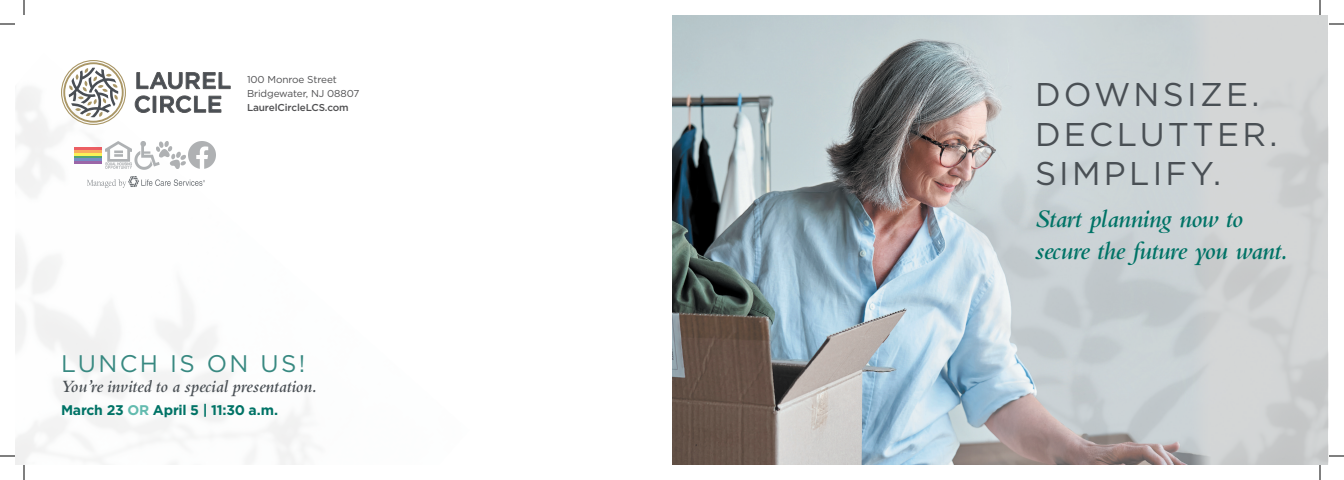
<style>
.page{position:relative;width:1344px;height:480px;background:#fff}
.page>*{position:absolute;margin:0;border:0;box-sizing:border-box;transform-origin:0 0}
.t1{font:32.8px/39.4px "Gotham";letter-spacing:.1em;color:#494f54}
.t2{font:italic 600 26.3px/31.5px "Bembo";letter-spacing:-.02em;color:#007366}
.t3{font:24px "Gotham";letter-spacing:.1em;color:#388981}
.t4{font:italic 600 18px "Bembo";color:#494f54}
.t5{font:700 14px "Gotham";letter-spacing:-.02em;color:#007366}
.t6{font:10px/14px "Gotham";letter-spacing:-.01em;color:#505052}
.t7{font:500 10px "Gotham";letter-spacing:-.01em;color:#505052}
.s1{color:#63bbaf}
</style>
<div class="page">
<img style="left:15px;top:72px;width:295px;height:393px">
<img style="left:672px;top:15px;width:39px;height:450px">
<svg style="left:137px;top:72px;width:93px;height:17px"></svg>
<svg style="left:135px;top:96px;width:15px;height:17px"></svg>
<div style="left:153px;top:96px;width:3px;height:16px;border:1px solid #57585a"></div>
<svg style="left:160px;top:96px;width:61px;height:17px"></svg>
<svg style="left:61px;top:60px;width:65px;height:65px"></svg>
<img style="left:88px;top:177px;width:117px;height:10px">
<img style="left:105px;top:142px;width:52px;height:27px">
<img style="left:157px;top:142px;width:28px;height:27px">
<div style="left:74px;top:147px;width:27px;height:17px;background:#9b66a8"></div>
<div style="left:74px;top:147px;width:27px;height:14px;background:#758dc3"></div>
<svg style="left:74px;top:155px;width:27px;height:3px"></svg>
<svg style="left:74px;top:152px;width:27px;height:3px"></svg>
<svg style="left:74px;top:149px;width:27px;height:3px"></svg>
<hr style="left:74px;top:147px;width:27px;height:2px;background:#e51e25">
<img style="left:188px;top:142px;width:27px;height:27px">
<img style="left:711px;top:15px;width:618px;height:450px">
<svg style="left:0;top:23px;width:15px;height:2px"></svg>
<svg style="left:1329px;top:23px;width:15px;height:2px"></svg>
<svg style="left:0;top:455px;width:15px;height:2px"></svg>
<svg style="left:1329px;top:455px;width:15px;height:2px"></svg>
<svg style="left:23px;top:0;width:2px;height:15px"></svg>
<svg style="left:23px;top:465px;width:2px;height:15px"></svg>
<svg style="left:1319px;top:0;width:2px;height:15px"></svg>
<svg style="left:1319px;top:465px;width:2px;height:15px"></svg>
<p class="t6" style="left:247px;top:72px;width:114px">100 Monroe Street<br>Bridgewater, NJ 08807</p>
<p class="t7" style="left:247px;top:101px;width:103px">LaurelCircleLCS.com</p>
<p class="t3" style="left:61px;top:348px;width:246px">LUNCH IS ON US!</p>
<p class="t4" style="left:61px;top:376px;width:258px">You’re invited to a special presentation.</p>
<p class="t5" style="left:61px;top:402px;width:219px">March 23 <span class="s1">OR</span> April 5 | 11:30 a.m.</p>
<p class="t1" style="left:1035px;top:74px;width:244px">DOWNSIZE.<br>DECLUTTER.<br>SIMPLIFY.</p>
<p class="t2" style="left:1035px;top:203px;width:255px">Start planning now to secure the future you want.</p>
</div>
